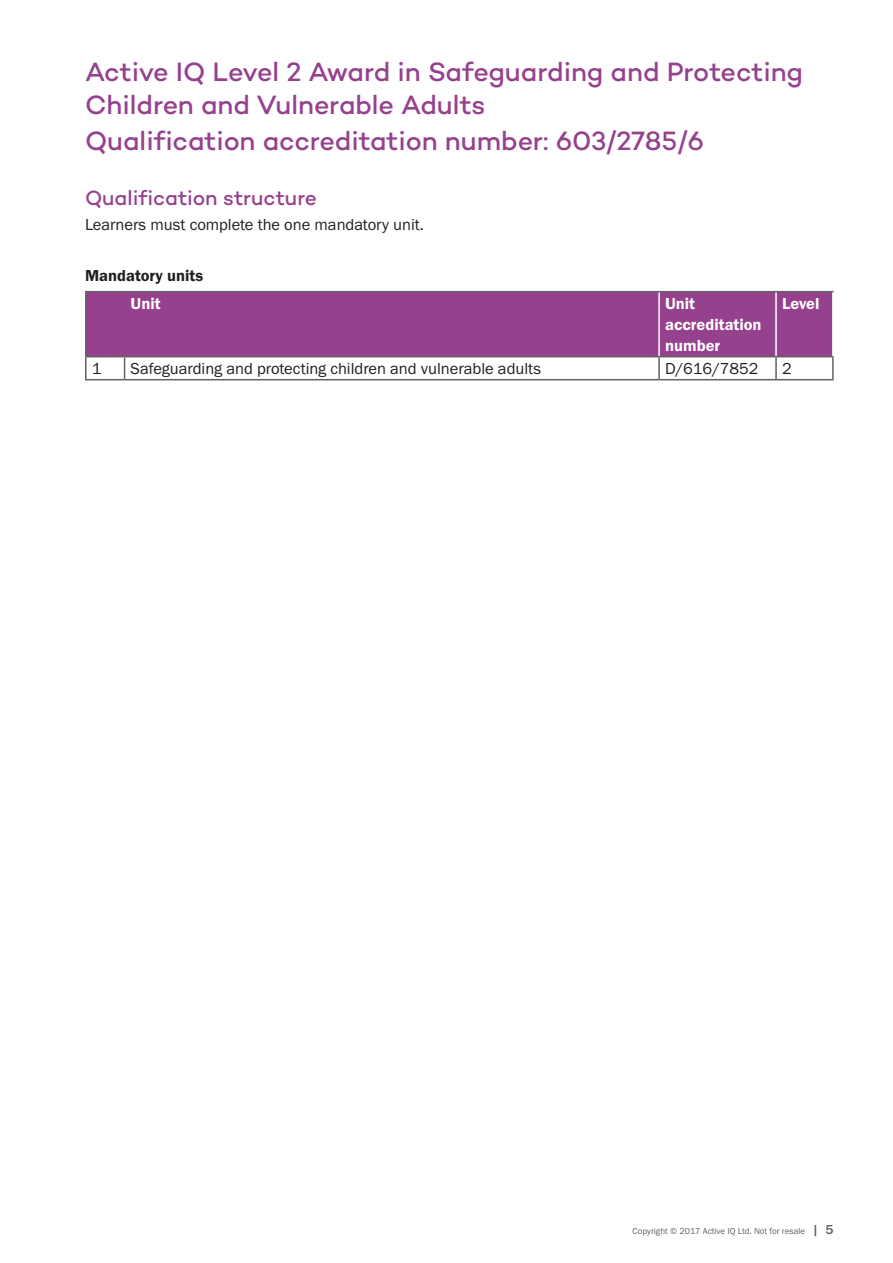
<style>
.page{position:relative;width:893px;height:1263px;background:#fff}
.page>*{position:absolute;margin:0;border:0;box-sizing:border-box;transform-origin:0 0}
.t1{font:500 27px/32.4px "Campton";letter-spacing:-.005em;color:#96418e}
.t2{font:500 21px "Campton";color:#96418e}
.t3{font:16.5px "Franklin Gothic URW Boo";color:#231f20}
.t4{font:16.5px/21px "Franklin Gothic URW Dem";color:#fff}
.t5{font:16.5px "Franklin Gothic URW Dem";color:#231f20}
.t6{font:9px "Franklin Gothic URW Boo";color:#616164}
.s1{font-family:"Franklin Gothic URW";font-weight:500;font-size:13.5px}
</style>
<div class="page">
<div style="left:87px;top:292px;width:745px;height:64px;background:#96418e"></div>
<hr style="left:85px;top:291px;width:40px;height:1px;background:#616164">
<hr style="left:85px;top:292px;width:2px;height:64px;background:#616164">
<hr style="left:125px;top:291px;width:534px;height:1px;background:#616164">
<hr style="left:659px;top:291px;width:117px;height:1px;background:#616164">
<hr style="left:776px;top:291px;width:58px;height:1px;background:#616164">
<hr style="left:85px;top:356px;width:40px;height:1px;background:#616164">
<hr style="left:85px;top:357px;width:2px;height:22px;background:#616164">
<hr style="left:125px;top:356px;width:534px;height:1px;background:#616164">
<svg style="left:124px;top:357px;width:1px;height:22px"></svg>
<hr style="left:659px;top:356px;width:117px;height:1px;background:#616164">
<hr style="left:658px;top:357px;width:2px;height:22px;background:#616164">
<hr style="left:776px;top:356px;width:58px;height:1px;background:#616164">
<hr style="left:775px;top:357px;width:2px;height:22px;background:#616164">
<hr style="left:832px;top:357px;width:2px;height:22px;background:#616164">
<hr style="left:85px;top:379px;width:40px;height:1px;background:#616164">
<hr style="left:125px;top:379px;width:534px;height:1px;background:#616164">
<hr style="left:659px;top:379px;width:117px;height:1px;background:#616164">
<hr style="left:776px;top:379px;width:58px;height:1px;background:#616164">
<hr style="left:658px;top:292px;width:2px;height:64px;background:#fff">
<hr style="left:775px;top:292px;width:2px;height:64px;background:#fff">
<p class="t1" style="left:85px;top:55px;width:720px">Active IQ Level 2 Award in Safeguarding and Protecting<br>Children and Vulnerable Adults</p>
<p class="t1" style="left:85px;top:124px;width:620px">Qualification accreditation number: 603/2785/6</p>
<p class="t2" style="left:85px;top:184px;width:233px">Qualification structure</p>
<p class="t3" style="left:85px;top:214px;width:340px">Learners must complete the one mandatory unit.</p>
<p class="t5" style="left:85px;top:265px;width:120px">Mandatory units</p>
<p class="t4" style="left:131px;top:292px;width:31px">Unit</p>
<p class="t4" style="left:665px;top:292px;width:98px">Unit accreditation number</p>
<p class="t4" style="left:782px;top:292px;width:39px">Level</p>
<p class="t3" style="left:92px;top:358px;width:11px">1</p>
<p class="t3" style="left:131px;top:358px;width:412px">Safeguarding and protecting children and vulnerable adults</p>
<p class="t3" style="left:665px;top:358px;width:95px">D/616/7852</p>
<p class="t3" style="left:782px;top:358px;width:11px">2</p>
<p class="t6" style="left:633px;top:1226px;width:202px">Copyright © 2017 Active IQ Ltd. Not for resale <span class="s1">| 5</span></p>
</div>
